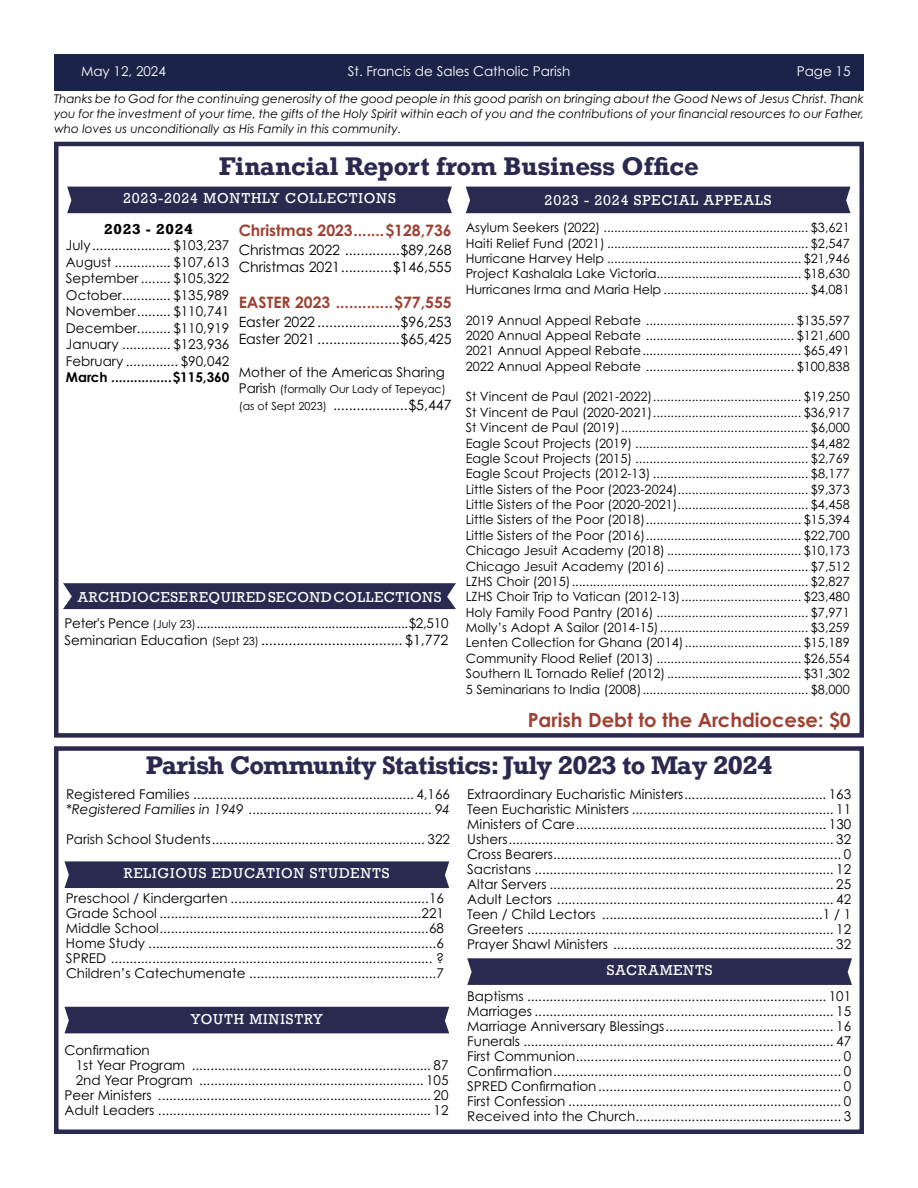
<style>
.page{position:relative;width:918px;height:1188px;background:#fff}
.page>*{position:absolute;margin:0;border:0;box-sizing:border-box;transform-origin:0 0}
.t1{font:700 24px "Bbnbsg Rockwell";letter-spacing:-.02em;color:#2a2a50}
.t2{font:700 24px "Bbnbsg Rockwell";color:#2a2a50}
.t3{font:700 19.5px "Century Gothic Pro";color:#9f4132}
.t4{font:700 15.75px "Century Gothic Pro";color:#9f4132}
.t5{font:14.25px/17.1px "Century Gothic Pro";color:#000}
.t6{font:13.5px/15px "Century Gothic Pro";color:#000;text-align:justify}
.t7{font:13.5px "Rockwell";letter-spacing:.06em;color:#fff}
.t8{font:13.5px "Century Gothic Pro";letter-spacing:-.02em;color:#000}
.t9{font:italic 13.5px "Century Gothic Pro";color:#000}
.t10{font:13.5px "Century Gothic Pro";color:#fff}
.t11{font:13.5px "Rockwell";letter-spacing:.04em;color:#fff}
.t12{font:700 13.5px "Century Gothic Pro";color:#000}
.t13{font:700 13.5px "Bbnbsg Rockwell";letter-spacing:.06em;color:#000}
.t14{font:12.75px/15.5px "Century Gothic Pro";color:#000;text-align:justify}
.t15{font:italic 12px/15px "Century Gothic Pro";color:#000;text-align:justify}
.t16{font:11.1px "Century Gothic Pro";color:#000}
.s1{font-family:"Ndkvhq Rockwell"}
.s2{font-size:13.5px}
.s3{font-size:11.1px}
</style>
<div class="page">
<div style="left:54px;top:54px;width:810px;height:37px;background:#1c2349"></div>
<div style="left:54px;top:746px;width:810px;height:388px;border:4px solid #2a2a50"></div>
<div style="left:54px;top:142px;width:810px;height:596px;border:4px solid #2a2a50"></div>
<div style="left:67px;top:187px;width:385px;height:26px;background:#2a2a50"></div>
<div style="left:64px;top:861px;width:385px;height:27px;background:#2a2a50"></div>
<svg style="left:467px;top:958px;width:385px;height:27px;background:#2f2f54"></svg>
<div style="left:64px;top:1007px;width:385px;height:26px;background:#2a2a50"></div>
<div style="left:63px;top:583px;width:393px;height:26px;background:#2a2a50"></div>
<div style="left:466px;top:187px;width:384px;height:26px;background:#2a2a50"></div>
<p class="t10" style="left:81px;top:66px;width:86px">May 12, 2024</p>
<p class="t10" style="left:348px;top:66px;width:224px">St. Francis de Sales Catholic Parish</p>
<p class="t10" style="left:797px;top:66px;width:55px">Page 15</p>
<p class="t15" style="left:54px;top:93px;width:812px">Thanks be to God for the continuing generosity of the good people in this good parish on bringing about the Good News of Jesus Christ. Thank you for the investment of your time, the gifts of the Holy Spirit within each of you and the contributions of your financial resources to our Father, who loves us unconditionally as His Family in this community.</p>
<h1 class="t2" style="left:219px;top:159px;width:481px">Financial Report from Business Of<span class="s1">fi</span>ce</h1>
<p class="t7" style="left:123px;top:194px;width:274px">2023-2024 MONTHLY COLLECTIONS</p>
<p class="t13" style="left:104px;top:224px;width:90px">2023 - 2024</p>
<p class="t6" style="left:66px;top:239px;width:165px;line-height:16.5px">July ..................... $103,237<br>August ............... $107,613<br>September ........ $105,322<br>October ............. $135,989<br>November ......... $110,741<br>December ......... $110,919<br>January ............. $123,936<br>February .............. $90,042</p>
<p class="t12" style="left:66px;top:372px;width:165px">March ................$115,360</p>
<p class="t4" style="left:239px;top:224px;width:215px">Christmas 2023 .......$128,736</p>
<p class="t5" style="left:239px;top:243px;width:215px">Christmas 2022 ..............$89,268<br>Christmas 2021 .............$146,555</p>
<p class="t4" style="left:239px;top:296px;width:214px">EASTER 2023 .............$77,555</p>
<p class="t5" style="left:239px;top:315px;width:215px">Easter 2022 .....................$96,253<br>Easter 2021 .....................$65,425</p>
<p class="t6" style="left:239px;top:366px;width:208px">Mother of the Americas Sharing</p>
<p class="t16" style="left:239px;top:385px;width:209px"><span class="s2">Parish</span> (formally Our Lady of Tepeyac)</p>
<p class="t5" style="left:239px;top:398px;width:215px"><span class="s3">(as of Sept 2023)</span> ...................$5,447</p>
<p class="t11" style="left:77px;top:593px;width:366px">ARCHDIOCESE REQUIRED SECOND COLLECTIONS</p>
<p class="t8" style="left:64px;top:618px;width:386px">Peter's Pence <span class="s3">(July 23)</span> .............................................................$2,510</p>
<p class="t5" style="left:65px;top:633px;width:386px"><span class="s2">Seminarian Education</span> <span class="s3">(Sept 23)</span> .................................... $1,772</p>
<p class="t7" style="left:545px;top:195px;width:228px">2023 - 2024 SPECIAL APPEALS</p>
<p class="t14" style="left:466px;top:222px;width:386px">Asylum Seekers (2022) .......................................................... $3,621<br>Haiti Relief Fund (2021) ......................................................... $2,547<br>Hurricane Harvey Help ....................................................... $21,946<br>Project Kashalala Lake Victoria......................................... $18,630<br>Hurricanes Irma and Maria Help ......................................... $4,081</p>
<p class="t14" style="left:466px;top:314px;width:386px">2019 Annual Appeal Rebate .......................................... $135,597<br>2020 Annual Appeal Rebate .......................................... $121,600<br>2021 Annual Appeal Rebate ............................................. $65,491<br>2022 Annual Appeal Rebate .......................................... $100,838</p>
<p class="t14" style="left:466px;top:391px;width:386px">St Vincent de Paul (2021-2022) .......................................... $19,250<br>St Vincent de Paul (2020-2021) .......................................... $36,917<br>St Vincent de Paul (2019) ..................................................... $6,000<br>Eagle Scout Projects (2019) ................................................. $4,482<br>Eagle Scout Projects (2015) ................................................. $2,769<br>Eagle Scout Projects (2012-13) ............................................ $8,177<br>Little Sisters of the Poor (2023-2024) ..................................... $9,373<br>Little Sisters of the Poor (2020-2021) ..................................... $4,458<br>Little Sisters of the Poor (2018) ............................................ $15,394<br>Little Sisters of the Poor (2016) ............................................ $22,700<br>Chicago Jesuit Academy (2018) ...................................... $10,173<br>Chicago Jesuit Academy (2016) ........................................ $7,512<br>LZHS Choir (2015) ................................................................... $2,827<br>LZHS Choir Trip to Vatican (2012-13) .................................. $23,480<br>Holy Family Food Pantry (2016) ........................................... $7,971<br>Molly’s Adopt A Sailor (2014-15) .......................................... $3,259<br>Lenten Collection for Ghana (2014) ................................. $15,189<br>Community Flood Relief (2013) ......................................... $26,554<br>Southern IL Tornado Relief (2012) ...................................... $31,302<br>5 Seminarians to India (2008) ............................................... $8,000</p>
<h2 class="t3" style="left:528px;top:713px;width:325px">Parish Debt to the Archdiocese: $0</h2>
<h1 class="t1" style="left:146px;top:757px;width:628px">Parish Community Statistics: July 2023 to May 2024</h1>
<p class="t6" style="left:66px;top:788px;width:386px">Registered Families ........................................................... 4,166</p>
<p class="t9" style="left:66px;top:804px;width:386px">*Registered Families in 1949 ................................................. 94</p>
<p class="t6" style="left:66px;top:833px;width:386px">Parish School Students ......................................................... 322</p>
<p class="t7" style="left:124px;top:869px;width:267px">RELIGIOUS EDUCATION STUDENTS</p>
<p class="t6" style="left:66px;top:892px;width:380px">Preschool / Kindergarten .....................................................16<br>Grade School ......................................................................221<br>Middle School ........................................................................68<br>Home Study .............................................................................6<br>SPRED ...................................................................................... ?<br>Children’s Catechumenate ..................................................7</p>
<p class="t7" style="left:190px;top:1014px;width:134px">YOUTH MINISTRY</p>
<p class="t6" style="left:64px;top:1044px;width:87px">Confirmation</p>
<p class="t6" style="left:76px;top:1059px;width:374px">1st Year Program ................................................................ 87</p>
<p class="t6" style="left:76px;top:1074px;width:374px">2nd Year Program ............................................................ 105</p>
<p class="t6" style="left:64px;top:1089px;width:386px">Peer Ministers ......................................................................... 20</p>
<p class="t6" style="left:64px;top:1104px;width:386px">Adult Leaders ......................................................................... 12</p>
<p class="t6" style="left:467px;top:788px;width:386px">Extraordinary Eucharistic Ministers ...................................... 163<br>Teen Eucharistic Ministers ...................................................... 11<br>Ministers of Care ................................................................... 130<br>Ushers ....................................................................................... 32<br>Cross Bearers ............................................................................. 0<br>Sacristans ................................................................................ 12<br>Altar Servers ............................................................................ 25<br>Adult Lectors .......................................................................... 42<br>Teen / Child Lectors ...........................................................1 / 1<br>Greeters .................................................................................. 12<br>Prayer Shawl Ministers ........................................................... 32</p>
<p class="t7" style="left:607px;top:966px;width:107px">SACRAMENTS</p>
<p class="t6" style="left:467px;top:990px;width:386px">Baptisms ................................................................................ 101<br>Marriages ................................................................................ 15<br>Marriage Anniversary Blessings ............................................. 16<br>Funerals ................................................................................... 47<br>First Communion ....................................................................... 0<br>Confirmation ............................................................................. 0<br>SPRED Confirmation ................................................................. 0<br>First Confession ......................................................................... 0<br>Received into the Church ....................................................... 3</p>
</div>
